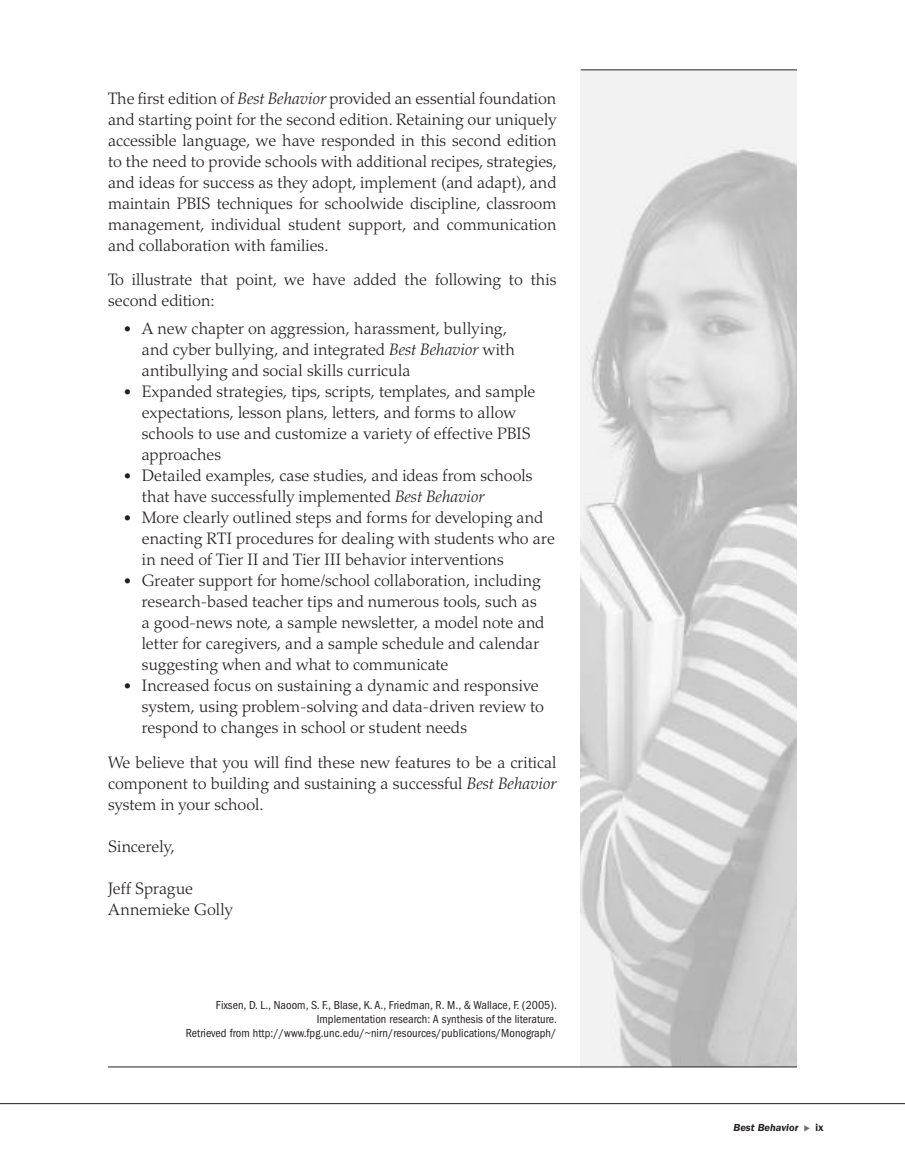
<style>
.page{position:relative;width:905px;height:1175px;background:#fff}
.page>*{position:absolute;margin:0;border:0;box-sizing:border-box;transform-origin:0 0}
.t1{font:300 16.5px/21px "Palatino LT Std";color:#231f20}
.t2{font:condensed 12px/14.4px "ITC Franklin Gothic Std";letter-spacing:.005em;color:#231f20;text-align:right}
.t3{font:italic 600 10.5px "ITC Franklin Gothic Std";color:#231f20}
.s1{font-style:italic}
.s2{font-size:15px}
.s3{color:#6c6d70}
.s4{font-style:normal}
</style>
<div class="page">
<hr style="left:0;top:1103px;width:904px;height:1px;background:#231f20">
<img style="left:580px;top:70px;width:216px;height:996px">
<hr style="left:580px;top:69px;width:216px;height:1px;background:#231f20">
<hr style="left:108px;top:1066px;width:688px;height:1px;background:#231f20">
<p class="t1" style="left:108px;top:88px;width:450px;text-align:justify">The first edition of <span class="s1">Best Behavior</span> provided an essential foundation and starting point for the second edition. Retaining our uniquely accessible language, we have responded in this second edition to the need to provide schools with additional recipes, strategies, and ideas for success as they adopt, implement (and adapt), and maintain PBIS techniques for schoolwide discipline, classroom management, individual student support, and communication and collaboration with families.</p>
<p class="t1" style="left:108px;top:269px;width:450px">To illustrate that point, we have added the following to this second edition:</p>
<p class="t1" style="left:142px;top:318px;width:374px;text-indent:-18px"><span class="s2">•</span> A new chapter on aggression, harassment, bullying, and cyber bullying, and integrated <span class="s1">Best Behavior</span> with antibullying and social skills curricula</p>
<p class="t1" style="left:142px;top:381px;width:395px;text-indent:-18px"><span class="s2">•</span> Expanded strategies, tips, scripts, templates, and sample expectations, lesson plans, letters, and forms to allow schools to use and customize a variety of effective PBIS approaches</p>
<p class="t1" style="left:142px;top:465px;width:392px;text-indent:-18px"><span class="s2">•</span> Detailed examples, case studies, and ideas from schools that have successfully implemented <span class="s1">Best Behavior</span></p>
<p class="t1" style="left:142px;top:507px;width:414px;text-indent:-18px"><span class="s2">•</span> More clearly outlined steps and forms for developing and enacting RTI procedures for dealing with students who are in need of Tier II and Tier III behavior interventions</p>
<p class="t1" style="left:142px;top:570px;width:404px;text-indent:-18px"><span class="s2">•</span> Greater support for home/school collaboration, including research-based teacher tips and numerous tools, such as a good-news note, a sample newsletter, a model note and letter for caregivers, and a sample schedule and calendar suggesting when and what to communicate</p>
<p class="t1" style="left:142px;top:675px;width:404px;text-indent:-18px"><span class="s2">•</span> Increased focus on sustaining a dynamic and responsive system, using problem-solving and data-driven review to respond to changes in school or student needs</p>
<p class="t1" style="left:108px;top:751px;width:450px;text-align:justify">We believe that you will find these new features to be a critical component to building and sustaining a successful <span class="s1">Best Behavior </span>system in your school.</p>
<p class="t1" style="left:108px;top:835px;width:68px">Sincerely,</p>
<p class="t1" style="left:108px;top:877px;width:126px">Jeff Sprague<br>Annemieke Golly</p>
<p class="t2" style="left:186px;top:997px;width:373px">Fixsen, D. L., Naoom, S. F., Blase, K. A., Friedman, R. M., &amp; Wallace, F. (2005).<br>Implementation research: A synthesis of the literature.<br>Retrieved from http://www.fpg.unc.edu/~nirn/resources/publications/Monograph/</p>
<p class="t3" style="left:733px;top:1121px;width:92px">Best Behavior <span class="s3">◆</span> <span class="s4">ix</span></p>
</div>
